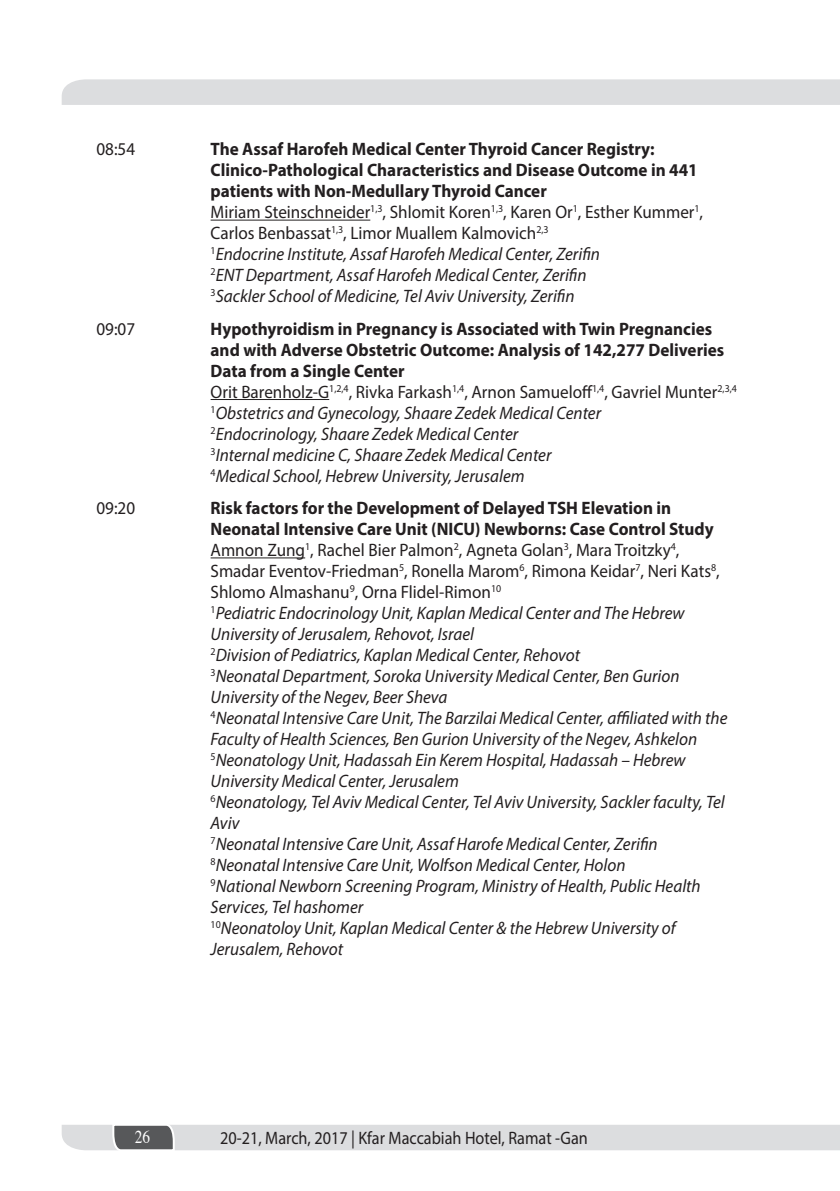
<style>
.page{position:relative;width:840px;height:1191px;background:#fff}
.page>*{position:absolute;margin:0;border:0;box-sizing:border-box;transform-origin:0 0}
.t1{font:italic 18px/21px "Myriad Pro";color:#231f20;scale:.95 1}
.t2{font:18px "Myriad Pro";color:#231f20;scale:.9 1}
.t3{font:18px "Myriad Pro";color:#231f20;scale:.95 1}
.t4{font:18px "Times";color:#fff;scale:.85 1}
.s1{font-weight:700;font-style:normal}
.s2{font-style:normal}
</style>
<div class="page">
<div style="left:62px;top:79px;width:777px;height:26px;background:#dcdddf"></div>
<svg style="left:62px;top:1125px;width:777px;height:26px;background:#d4d5d7"></svg>
<hr style="left:210px;top:220px;width:160px;height:1px;background:#231f20">
<hr style="left:210px;top:399px;width:119px;height:1px;background:#231f20">
<hr style="left:210px;top:557px;width:95px;height:1px;background:#231f20">
<p class="t3" style="left:96px;top:138px;width:42px">08:54</p>
<p class="t1" style="left:210px;top:138px;width:519px"><span class="s1">The Assaf Harofeh Medical Center Thyroid Cancer Registry:<br>Clinico-Pathological Characteristics and Disease Outcome in 441 patients with Non-Medullary Thyroid Cancer<br></span><span class="s2">Miriam Steinschneider</span><sup>1,3</sup><span class="s2">, Shlomit Koren</span><sup>1,3</sup><span class="s2">, Karen Or</span><sup>1</sup><span class="s2">, Esther Kummer</span><sup>1</sup><span class="s2">, Carlos Benbassat</span><sup>1,3</sup><span class="s2">, Limor Muallem Kalmovich</span><sup>2,3<br>1</sup>Endocrine Institute, Assaf Harofeh Medical Center, Zerifin<br><sup>2</sup>ENT Department, Assaf Harofeh Medical Center, Zerifin<br><sup>3</sup>Sackler School of Medicine, Tel Aviv University, Zerifin</p>
<p class="t3" style="left:96px;top:317px;width:42px">09:07</p>
<p class="t1" style="left:210px;top:318px;width:555px"><span class="s1">Hypothyroidism in Pregnancy is Associated with Twin Pregnancies and with Adverse Obstetric Outcome: Analysis of 142,277 Deliveries Data from a Single Center<br></span><span class="s2">Orit Barenholz-G</span><sup>1,2,4</sup><span class="s2">, Rivka Farkash</span><sup>1,4</sup><span class="s2">, Arnon Samueloff</span><sup>1,4</sup><span class="s2">, Gavriel Munter</span><sup>2,3,4<br>1</sup>Obstetrics and Gynecology, Shaare Zedek Medical Center<br><sup>2</sup>Endocrinology, Shaare Zedek Medical Center<br><sup>3</sup>Internal medicine C, Shaare Zedek Medical Center<br><sup>4</sup>Medical School, Hebrew University, Jerusalem</p>
<p class="t3" style="left:96px;top:497px;width:42px">09:20</p>
<p class="t1" style="left:210px;top:497px;width:545px"><span class="s1">Risk factors for the Development of Delayed TSH Elevation in Neonatal Intensive Care Unit (NICU) Newborns: Case Control Study </span><span class="s2">Amnon Zung</span><sup>1</sup><span class="s2">, Rachel Bier Palmon</span><sup>2</sup><span class="s2">, Agneta Golan</span><sup>3</sup><span class="s2">, Mara Troitzky</span><sup>4</sup><span class="s2">, Smadar Eventov-Friedman</span><sup>5</sup><span class="s2">, Ronella Marom</span><sup>6</sup><span class="s2">, Rimona Keidar</span><sup>7</sup><span class="s2">, Neri Kats</span><sup>8</sup><span class="s2">, Shlomo Almashanu</span><sup>9</sup><span class="s2">, Orna Flidel-Rimon</span><sup>10<br>1</sup>Pediatric Endocrinology Unit, Kaplan Medical Center and The Hebrew University of Jerusalem, Rehovot, Israel<br><sup>2</sup>Division of Pediatrics, Kaplan Medical Center, Rehovot<br><sup>3</sup>Neonatal Department, Soroka University Medical Center, Ben Gurion University of the Negev, Beer Sheva<br><sup>4</sup>Neonatal Intensive Care Unit, The Barzilai Medical Center, affiliated with the Faculty of Health Sciences, Ben Gurion University of the Negev, Ashkelon <sup>5</sup>Neonatology Unit, Hadassah Ein Kerem Hospital, Hadassah – Hebrew University Medical Center, Jerusalem<br><sup>6</sup>Neonatology, Tel Aviv Medical Center, Tel Aviv University, Sackler faculty, Tel Aviv<br><sup>7</sup>Neonatal Intensive Care Unit, Assaf Harofe Medical Center, Zerifin <sup>8</sup>Neonatal Intensive Care Unit, Wolfson Medical Center, Holon<br><sup>9</sup>National Newborn Screening Program, Ministry of Health, Public Health Services, Tel hashomer<br><sup>10</sup>Neonatoloy Unit, Kaplan Medical Center &amp; the Hebrew University of Jerusalem, Rehovot</p>
<p class="t4" style="left:135px;top:1120px;width:20px">26</p>
<p class="t2" style="left:220px;top:1126px;width:409px">20-21, March, 2017 | Kfar Maccabiah Hotel, Ramat -Gan</p>
</div>
